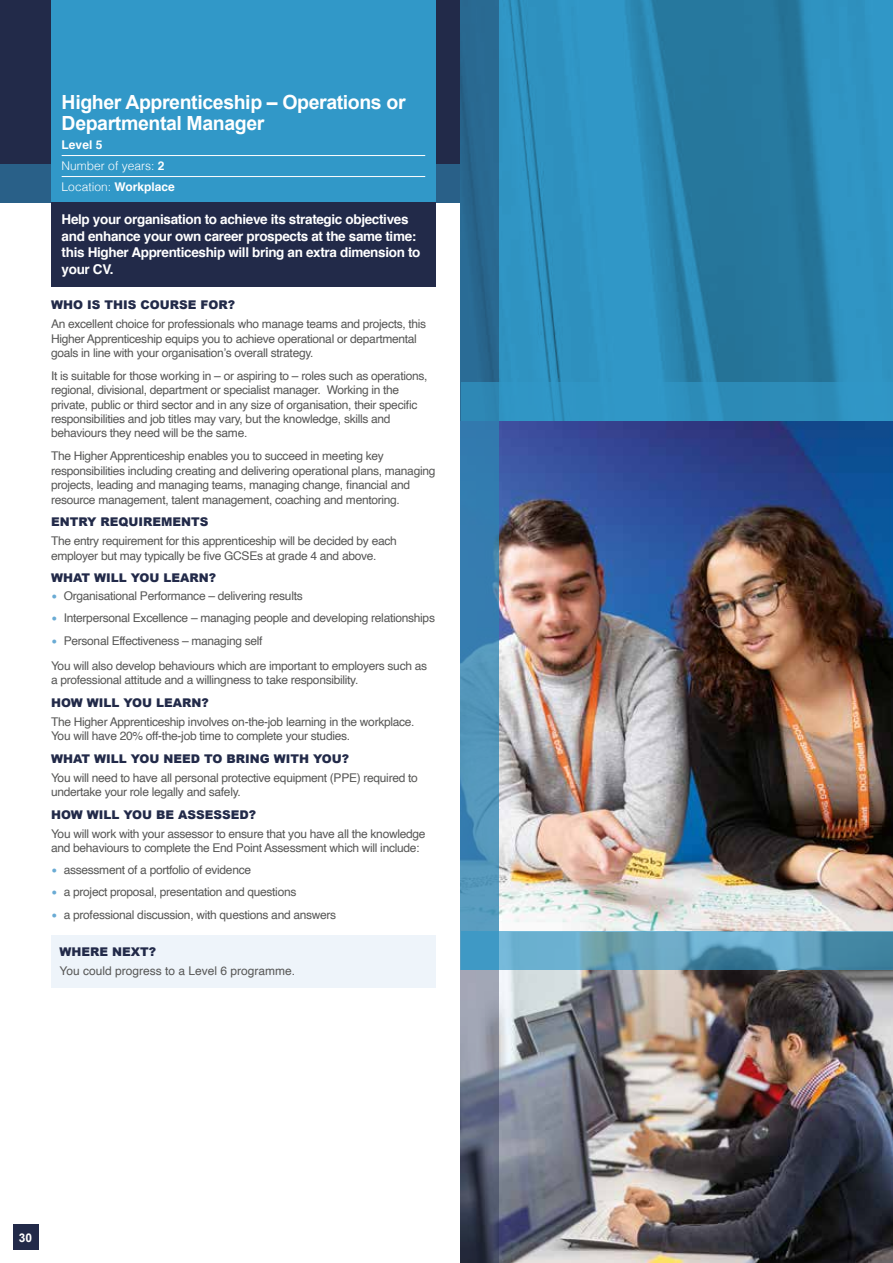
<style>
.page{position:relative;width:893px;height:1263px;background:#fff}
.page>*{position:absolute;margin:0;border:0;box-sizing:border-box;transform-origin:0 0}
.Course_Title{font:700 19.5px/21px "Arial";letter-spacing:-.02em;color:#fff}
.Course_Intro_Para{font:700 13.5px/16.5px "Helvetica";letter-spacing:-.025em;color:#fff}
.Course_List_Body_Text{font:12px/14.4px "Helvetica";letter-spacing:-.025em;color:#575756}
.Course_Description_Headers{font:900 12px "Arial";color:#222a49}
.Course_List_Body_Text_Indent{font:12px "Helvetica";color:#575756}
.Course_Header_Detail_no_underline{font:300 12px "Helvetica";color:#fff}
.Course_Header_Detail{font:300 12px "Helvetica";color:#fff}
.Course_Description_Header_indent{font:900 12px "Arial";color:#222a49}
.Course_Header_Detail-2{font:700 12px "Helvetica";color:#fff}
.t1{font:700 12px "Arial";color:#fff}
.s1{font-weight:700}
.s2{font-size:18px;color:#6aabd4}
</style>
<div class="page">
<div style="left:0;top:0;width:893px;height:202px;background:#222a49"></div>
<div style="left:0;top:164px;width:893px;height:38px;background:#296088"></div>
<svg style="left:499px;top:0;width:394px;height:383px;background:#2b88b3"></svg>
<img style="left:499px;top:421px;width:394px;height:842px">
<svg style="left:461px;top:0;width:38px;height:1263px;background:#436a88"></svg>
<svg style="left:461px;top:421px;width:38px;height:510px;background:#458ab5"></svg>
<div style="left:461px;top:383px;width:432px;height:38px;background:linear-gradient(to right,#2f91c0,#2e90be)"></div>
<svg style="left:461px;top:931px;width:432px;height:38px;background:#5b9ebc"></svg>
<div style="left:51px;top:0;width:385px;height:223px;background:#3198c8"></div>
<hr style="left:62px;top:155px;width:363px;height:1px;background:#fff">
<hr style="left:62px;top:176px;width:363px;height:1px;background:#fff">
<div style="left:51px;top:203px;width:385px;height:84px;background:#222a49"></div>
<div style="left:51px;top:935px;width:385px;height:53px;background:#eef4fa"></div>
<div style="left:13px;top:1225px;width:25px;height:25px;background:#222a49"></div>
<p class="Course_Title" style="left:62px;top:92px;width:345px">Higher Apprenticeship – Operations or<br>Departmental Manager</p>
<p class="Course_Header_Detail-2" style="left:62px;top:135px;width:42px">Level 5</p>
<p class="Course_Header_Detail" style="left:62px;top:156px;width:104px">Number of years: <span class="s1">2</span></p>
<p class="Course_Header_Detail_no_underline" style="left:62px;top:177px;width:115px">Location: <span class="s1">Workplace</span></p>
<p class="Course_Intro_Para" style="left:62px;top:211px;width:360px">Help your organisation to achieve its strategic objectives and enhance your own career prospects at the same time: this Higher Apprenticeship will bring an extra dimension to your CV.</p>
<p class="Course_Description_Headers" style="left:51px;top:296px;width:185px">WHO IS THIS COURSE FOR?</p>
<p class="Course_List_Body_Text" style="left:51px;top:317px;width:377px">An excellent choice for professionals who manage teams and projects, this<br>Higher Apprenticeship equips you to achieve operational or departmental goals in line with your organisation’s overall strategy.</p>
<p class="Course_List_Body_Text" style="left:51px;top:369px;width:378px">It is suitable for those working in – or aspiring to – roles such as operations, regional, divisional, department or specialist manager. Working in the private, public or third sector and in any size of organisation, their specific responsibilities and job titles may vary, but the knowledge, skills and behaviours they need will be the same.</p>
<p class="Course_List_Body_Text" style="left:51px;top:449px;width:386px">The Higher Apprenticeship enables you to succeed in meeting key responsibilities including creating and delivering operational plans, managing projects, leading and managing teams, managing change, financial and resource management, talent management, coaching and mentoring.</p>
<p class="Course_Description_Headers" style="left:51px;top:513px;width:159px">ENTRY REQUIREMENTS</p>
<p class="Course_List_Body_Text" style="left:51px;top:534px;width:347px">The entry requirement for this apprenticeship will be decided by each employer but may typically be five GCSEs at grade 4 and above.</p>
<p class="Course_Description_Headers" style="left:51px;top:569px;width:167px">WHAT WILL YOU LEARN?</p>
<p class="Course_List_Body_Text" style="left:51px;top:588px;width:253px"><span class="s2">•</span> Organisational Performance – delivering results</p>
<p class="Course_List_Body_Text" style="left:51px;top:611px;width:385px"><span class="s2">•</span> Interpersonal Excellence – managing people and developing relationships</p>
<p class="Course_List_Body_Text" style="left:51px;top:634px;width:213px"><span class="s2">•</span> Personal Effectiveness – managing self</p>
<p class="Course_List_Body_Text" style="left:51px;top:659px;width:378px">You will also develop behaviours which are important to employers such as a professional attitude and a willingness to take responsibility.</p>
<p class="Course_Description_Headers" style="left:51px;top:694px;width:159px">HOW WILL YOU LEARN?</p>
<p class="Course_List_Body_Text" style="left:51px;top:715px;width:365px">The Higher Apprenticeship involves on-the-job learning in the workplace.<br>You will have 20% off-the-job time to complete your studies.</p>
<p class="Course_Description_Headers" style="left:51px;top:750px;width:299px">WHAT WILL YOU NEED TO BRING WITH YOU?</p>
<p class="Course_List_Body_Text" style="left:51px;top:771px;width:368px">You will need to have all personal protective equipment (PPE) required to undertake your role legally and safely.</p>
<p class="Course_Description_Headers" style="left:51px;top:806px;width:207px">HOW WILL YOU BE ASSESSED?</p>
<p class="Course_List_Body_Text" style="left:51px;top:827px;width:376px">You will work with your assessor to ensure that you have all the knowledge and behaviours to complete the End Point Assessment which will include:</p>
<p class="Course_List_Body_Text" style="left:51px;top:862px;width:202px"><span class="s2">•</span> assessment of a portfolio of evidence</p>
<p class="Course_List_Body_Text" style="left:51px;top:885px;width:247px"><span class="s2">•</span> a project proposal, presentation and questions</p>
<p class="Course_List_Body_Text" style="left:51px;top:908px;width:287px"><span class="s2">•</span> a professional discussion, with questions and answers</p>
<p class="Course_Description_Header_indent" style="left:60px;top:943px;width:98px">WHERE NEXT?</p>
<p class="Course_List_Body_Text_Indent" style="left:60px;top:962px;width:237px">You could progress to a Level 6 programme.</p>
<p class="t1" style="left:19px;top:1229px;width:15px">30</p>
</div>
